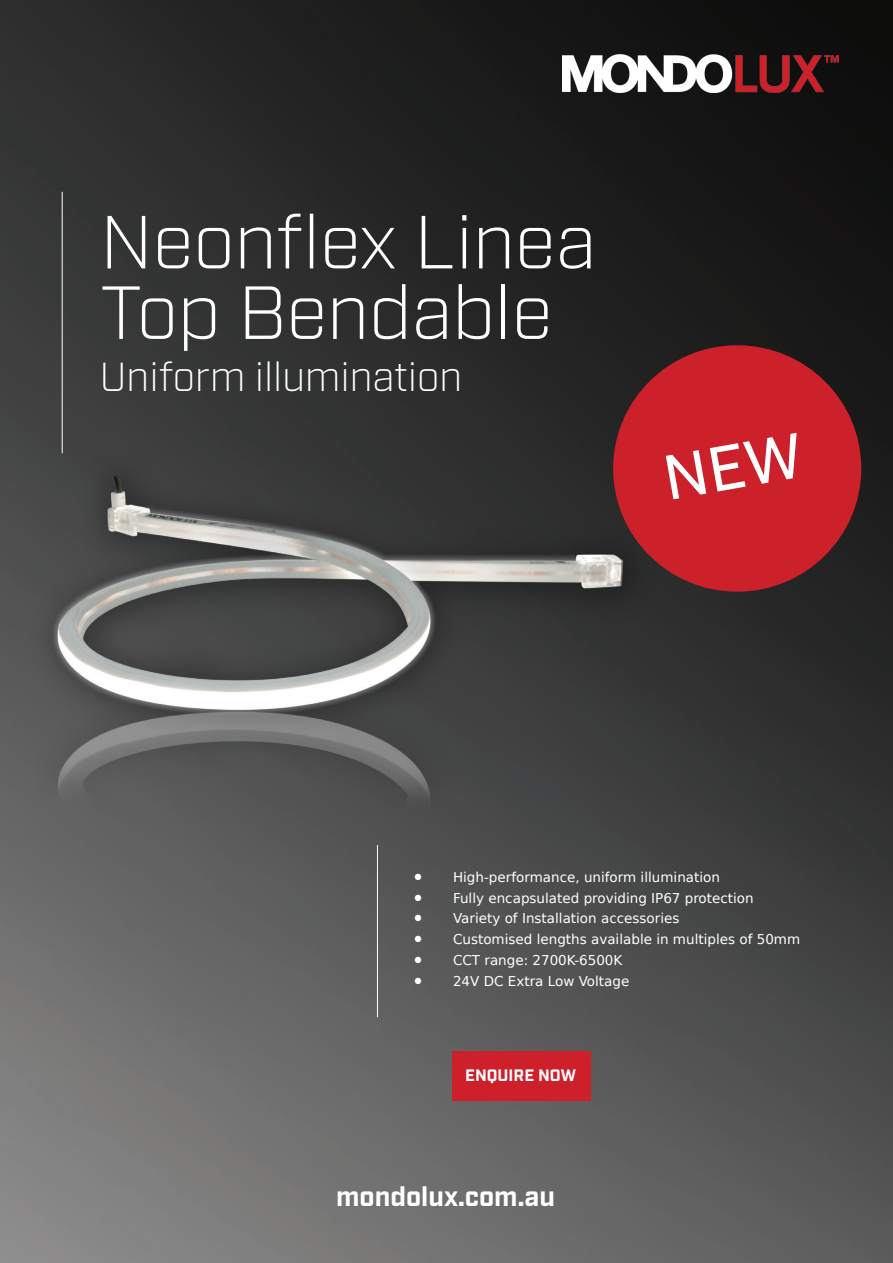
<style>
.page{position:relative;width:893px;height:1263px;background:#fff}
.page>*{position:absolute;margin:0;border:0;box-sizing:border-box;transform-origin:0 0}
.t1{font:300 75px/70.5px "Industry";color:#fff}
.t2{font:300 40.5px "Industry";color:#fff}
.t3{font:700 27px "Industry";color:#fff}
.t4{font:700 16.5px "Industry";color:#fff}
.t5{font:13.5px "DejaVu Sans";color:#fff}
</style>
<div class="page">
<img style="left:0;top:0;width:893px;height:1263px">
<img style="left:563px;top:54px;width:276px;height:39px">
<hr style="left:62px;top:192px;width:1px;height:261px;background:#fff">
<hr style="left:377px;top:845px;width:1px;height:172px;background:#fff">
<div style="left:452px;top:1051px;width:139px;height:49px;background:#cd202b"></div>
<img style="left:0;top:424px;width:666px;height:422px">
<div style="left:613px;top:345px;width:248px;height:247px;background:#cc202a;border-radius:50%"></div>
<h1 class="t1" style="left:100px;top:208px;width:498px">Neonflex Linea<br>Top Bendable</h1>
<h2 class="t2" style="left:100px;top:353px;width:364px">Uniform illumination</h2>
<p class="t5" style="left:413px;top:865px;width:13px">⚫</p>
<p class="t5" style="left:453px;top:865px;width:268px">High-performance, uniform illumination</p>
<p class="t5" style="left:413px;top:886px;width:13px">⚫</p>
<p class="t5" style="left:453px;top:886px;width:302px">Fully encapsulated providing IP67 protection</p>
<p class="t5" style="left:413px;top:907px;width:13px">⚫</p>
<p class="t5" style="left:453px;top:907px;width:228px">Variety of Installation accessories</p>
<p class="t5" style="left:413px;top:927px;width:13px">⚫</p>
<p class="t5" style="left:453px;top:927px;width:349px">Customised lengths available in multiples of 50mm</p>
<p class="t5" style="left:413px;top:948px;width:13px">⚫</p>
<p class="t5" style="left:453px;top:948px;width:171px">CCT range: 2700K-6500K</p>
<p class="t5" style="left:413px;top:969px;width:13px">⚫</p>
<p class="t5" style="left:453px;top:969px;width:178px">24V DC Extra Low Voltage</p>
<p class="t4" style="left:465px;top:1065px;width:112px">ENQUIRE NOW</p>
<h3 class="t3" style="left:336px;top:1180px;width:220px">mondolux.com.au</h3>
</div>
